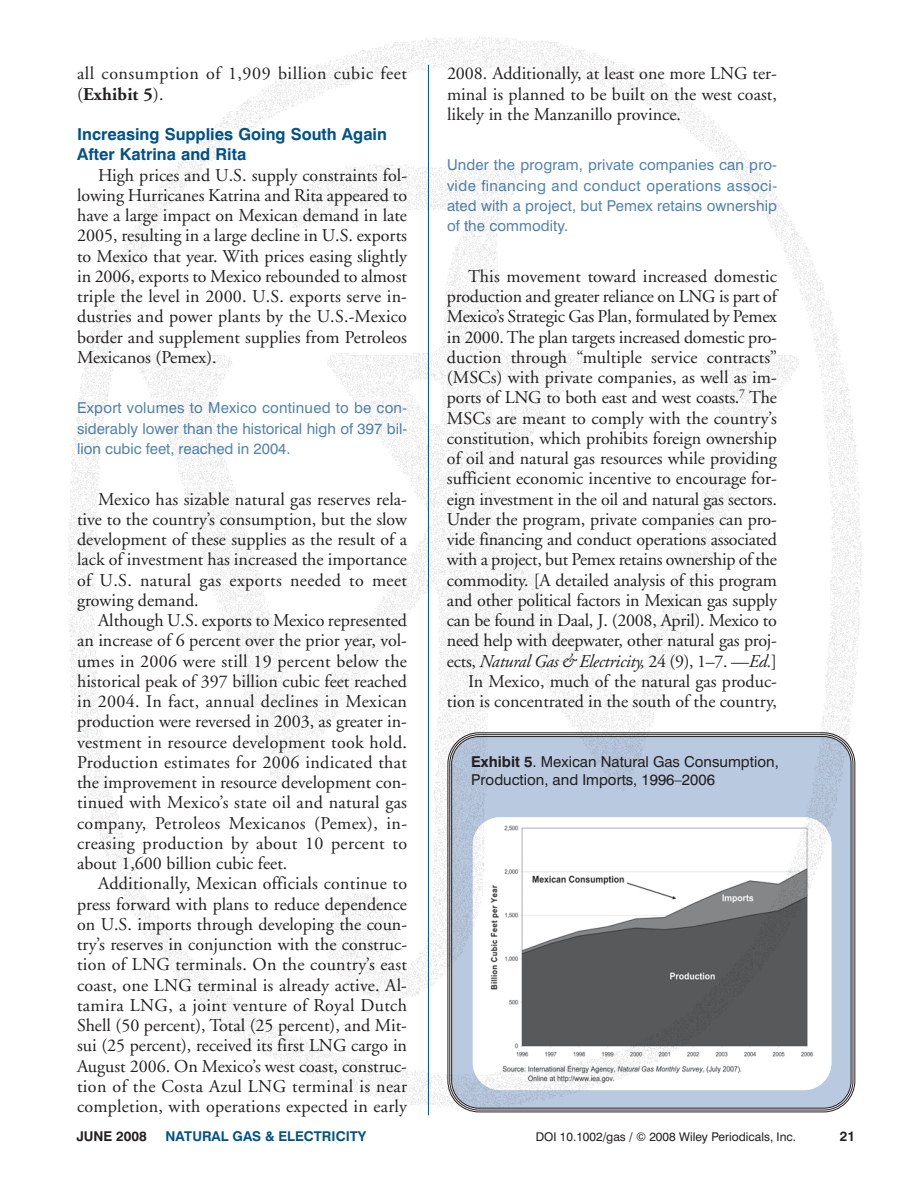
<style>
.page{position:relative;width:918px;height:1188px;background:#fff}
.page>*{position:absolute;margin:0;border:0;box-sizing:border-box;transform-origin:0 0}
.t1{font:18px/20.2px "Adobe Garamond";color:#231f20;text-align:justify}
.t2{font:18px/20.2px "Adobe Garamond";letter-spacing:.03em;color:#231f20}
.t3{font:700 16.5px/20.2px "Swiss 721 BT";color:#005288}
.t4{font:15px/20.2px "Swiss 721 BT";color:#5183b0;text-align:justify}
.t5{font:15px/18px "Swiss 721 BT";color:#231f20}
.t6{font:700 13.5px "Swiss 721 BT";color:#005288}
.t7{font:700 13.5px "Swiss 721 BT";color:#231f20}
.t8{font:12px "Swiss 721 BT";color:#231f20}
.s1{font-weight:700}
.s2{font-style:italic}
</style>
<div class="page">
<img style="left:68px;top:36px;width:794px;height:1080px">
<p class="t2" style="left:77px;top:65px;width:332px">all consumption of 1,909 billion cubic feet (<span class="s1">Exhibit 5</span>).</p>
<p class="t3" style="left:77px;top:126px;width:311px">Increasing Supplies Going South Again<br>After Katrina and Rita</p>
<p class="t1" style="left:77px;top:166px;width:332px;text-indent:21px">High prices and U.S. supply constraints fol&shy;lowing Hurricanes Katrina and Rita appeared to have a large impact on Mexican demand in late 2005, resulting in a large decline in U.S. exports to Mexico that year. With prices easing slightly in 2006, exports to Mexico rebounded to almost triple the level in 2000. U.S. exports serve in&shy;dustries and power plants by the U.S.-Mexico border and supplement supplies from Petroleos Mexicanos (Pemex).</p>
<p class="t4" style="left:77px;top:400px;width:332px">Export volumes to Mexico continued to be con&shy;siderably lower than the historical high of 397 bil&shy;lion cubic feet, reached in 2004.</p>
<p class="t1" style="left:77px;top:490px;width:332px;text-indent:21px">Mexico has sizable natural gas reserves rela&shy;tive to the country’s consumption, but the slow development of these supplies as the result of a lack of investment has increased the importance of U.S. natural gas exports needed to meet growing demand.</p>
<p class="t1" style="left:77px;top:612px;width:332px;text-indent:21px">Although U.S. exports to Mexico represented an increase of 6 percent over the prior year, vol&shy;umes in 2006 were still 19 percent below the historical peak of 397 billion cubic feet reached in 2004. In fact, annual declines in Mexican production were reversed in 2003, as greater in&shy;vestment in resource development took hold.<br>Production estimates for 2006 indicated that the improvement in resource development con&shy;tinued with Mexico’s state oil and natural gas company, Petroleos Mexicanos (Pemex), in&shy;creasing production by about 10 percent to about 1,600 billion cubic feet.</p>
<p class="t1" style="left:77px;top:875px;width:332px;text-indent:21px">Additionally, Mexican officials continue to press forward with plans to reduce dependence on U.S. imports through developing the coun&shy;try’s reserves in conjunction with the construc&shy;tion of LNG terminals. On the country’s east coast, one LNG terminal is already active. Al&shy;tamira LNG, a joint venture of Royal Dutch Shell (50 percent), Total (25 percent), and Mit&shy;sui (25 percent), received its first LNG cargo in August 2006. On Mexico’s west coast, construc&shy;tion of the Costa Azul LNG terminal is near completion, with operations expected in early</p>
<p class="t1" style="left:447px;top:65px;width:331px">2008. Additionally, at least one more LNG ter&shy;minal is planned to be built on the west coast, likely in the Manzanillo province.</p>
<p class="t4" style="left:447px;top:157px;width:332px">Under the program, private companies can pro&shy;vide financing and conduct operations associ&shy;ated with a project, but Pemex retains ownership of the commodity.</p>
<p class="t1" style="left:447px;top:268px;width:332px;text-align:right">This movement toward increased domestic production and greater reliance on LNG is part of Mexico’s Strategic Gas Plan, formulated by Pemex in 2000. The plan targets increased domestic pro&shy;duction through “multiple service contracts” (MSCs) with private companies, as well as im&shy;ports of LNG to both east and west coasts.<sup>7</sup> The MSCs are meant to comply with the country’s constitution, which prohibits foreign ownership of oil and natural gas resources while providing sufficient economic incentive to encourage for&shy;eign investment in the oil and natural gas sectors.<br>Under the program, private companies can pro&shy;vide financing and conduct operations associated with a project, but Pemex retains ownership of the commodity. [A detailed analysis of this program and other political factors in Mexican gas supply can be found in Daal, J. (2008, April). Mexico to need help with deepwater, other natural gas proj&shy;ects, <span class="s2">Natural Gas &amp; Electricity,</span> 24 (9), 1–7. —<span class="s2">Ed.</span>] In Mexico, much of the natural gas produc&shy;tion is concentrated in the south of the country,</p>
<p class="t5" style="left:471px;top:754px;width:309px"><span class="s1">Exhibit 5</span>. Mexican Natural Gas Consumption,<br>Production, and Imports, 1996–2006</p>
<p class="t7" style="left:76px;top:1131px;width:72px">JUNE 2008</p>
<p class="t6" style="left:166px;top:1131px;width:202px">NATURAL GAS &amp; ELECTRICITY</p>
<p class="t8" style="left:536px;top:1133px;width:262px">DOI 10.1002/gas / © 2008 Wiley Periodicals, Inc.</p>
<p class="t7" style="left:840px;top:1131px;width:17px">21</p>
</div>
